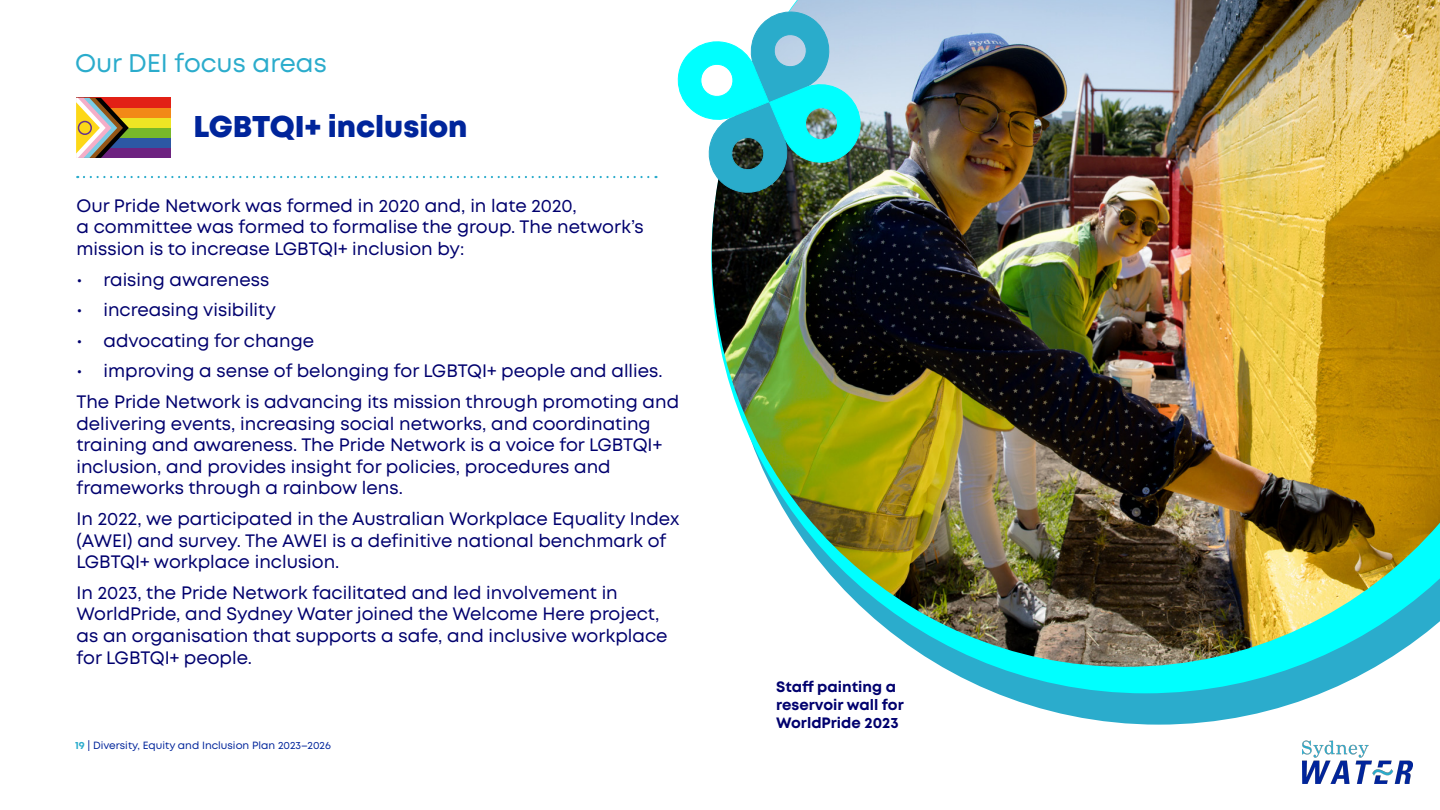
<style>
.page{position:relative;width:1440px;height:810px;background:#fff}
.page>*{position:absolute;margin:0;border:0;box-sizing:border-box;transform-origin:0 0}
.Page_Subheading{font:800 30px "Mont";color:#00259b}
.Page_heading{font:25.5px "Mont";color:#2baccc}
.Body_copy{font:18px/21.6px "Mont";color:#00006e}
.Body_copy-2{font:700 15px/18px "Mont";color:#00006e}
.t1{font:10.5px "Mont";color:#00259b}
.s1{font-weight:700;color:#2baccc}
</style>
<div class="page">
<img style="left:1302px;top:740px;width:111px;height:44px">
<div style="left:76px;top:98px;width:95px;height:60px;background:#6d2380"></div>
<div style="left:76px;top:98px;width:95px;height:50px;background:#2c58a4"></div>
<div style="left:76px;top:98px;width:95px;height:40px;background:#78b82a"></div>
<div style="left:76px;top:98px;width:95px;height:30px;background:#efe524"></div>
<div style="left:76px;top:98px;width:95px;height:20px;background:#f28917"></div>
<div style="left:76px;top:98px;width:95px;height:10px;background:#e22016"></div>
<svg style="left:76px;top:98px;width:53px;height:60px"></svg>
<div style="left:78px;top:121px;width:14px;height:14px;border:2px solid #66338b;border-radius:50%"></div>
<svg style="left:84px;top:176px;width:573px;height:2px"></svg>
<svg style="left:996px;top:693px;width:326px;height:32px;fill:#2baccc"></svg>
<svg style="left:711px;top:236px;width:664px;height:457px"></svg>
<img style="left:712px;top:0;width:728px;height:667px">
<svg style="left:677px;top:7px;width:189px;height:191px"></svg>
<h1 class="Page_heading" style="left:75px;top:47px;width:253px">Our DEI focus areas</h1>
<h2 class="Page_Subheading" style="left:194px;top:107px;width:276px">LGBTQI+ inclusion</h2>
<p class="Body_copy" style="left:76px;top:195px;width:569px">Our Pride Network was formed in 2020 and, in late 2020,<br>a committee was formed to formalise the group. The network’s mission is to increase LGBTQI+ inclusion by:</p>
<p class="Body_copy" style="left:76px;top:269px;width:194px">• raising awareness</p>
<p class="Body_copy" style="left:76px;top:299px;width:201px">• increasing visibility</p>
<p class="Body_copy" style="left:76px;top:330px;width:239px">• advocating for change</p>
<p class="Body_copy" style="left:76px;top:360px;width:588px">• improving a sense of belonging for LGBTQI+ people and allies.</p>
<p class="Body_copy" style="left:76px;top:391px;width:604px">The Pride Network is advancing its mission through promoting and delivering events, increasing social networks, and coordinating training and awareness. The Pride Network is a voice for LGBTQI+ inclusion, and provides insight for policies, procedures and frameworks through a rainbow lens.</p>
<p class="Body_copy" style="left:76px;top:508px;width:604px">In 2022, we participated in the Australian Workplace Equality Index (AWEI) and survey. The AWEI is a definitive national benchmark of<br>LGBTQI+ workplace inclusion.</p>
<p class="Body_copy" style="left:76px;top:582px;width:593px">In 2023, the Pride Network facilitated and led involvement in WorldPride, and Sydney Water joined the Welcome Here project, as an organisation that supports a safe, and inclusive workplace for LGBTQI+ people.</p>
<p class="t1" style="left:75px;top:738px;width:257px"><span class="s1">19</span> | Diversity, Equity and Inclusion Plan 2023–2026</p>
<p class="Body_copy-2" style="left:776px;top:678px;width:129px">Staff painting a reservoir wall for<br>WorldPride 2023</p>
</div>
